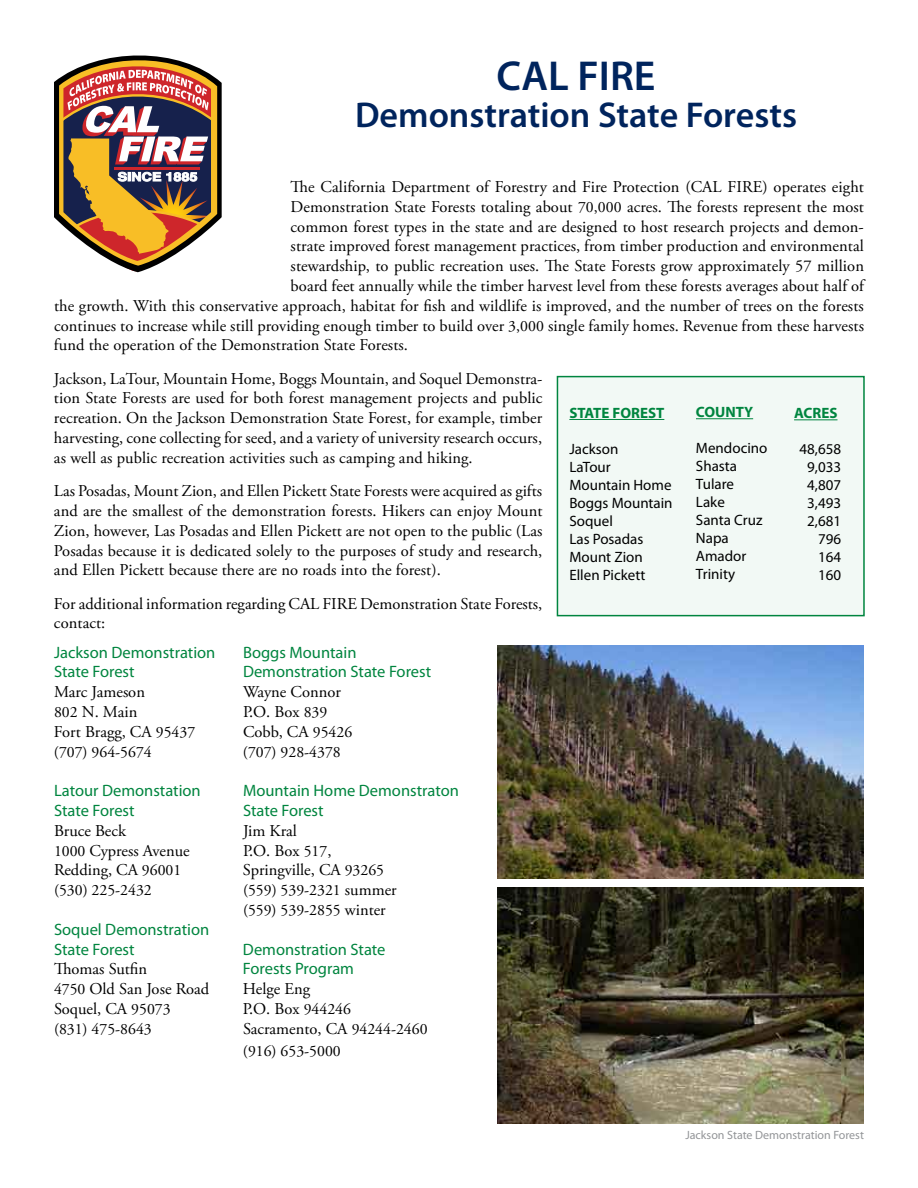
<style>
.page{position:relative;width:918px;height:1188px;background:#fff}
.page>*{position:absolute;margin:0;border:0;box-sizing:border-box;transform-origin:0 0}
.t1{font:600 42px "Myriad Pro";color:#00245d}
.t2{font:600 36px "Myriad Pro";color:#00245d}
.t3{font:16.5px/19.8px "Adobe Garamond Pro";letter-spacing:.005em;color:#000}
.t4{font:16.5px/19.8px "Myriad Pro";color:#00853f}
.t5{font:15.75px/19.8px "Adobe Garamond Pro";color:#000}
.t6{font:15px/18px "Myriad Pro";color:#000}
.t7{font:700 15px "Myriad Pro";color:#00853f}
.t8{font:12px "Myriad Pro";color:#939598}
.s1{font-size:15.75px}
.s2{font-size:16.5px}
</style>
<div class="page">
<svg style="left:54px;top:55px;width:168px;height:218px"></svg>
<div style="left:557px;top:376px;width:308px;height:240px;background:#f2f9f5;border:2px solid #00853f"></div>
<hr style="left:569px;top:419px;width:95px;height:1px;background:#00853f">
<hr style="left:696px;top:418px;width:57px;height:1px;background:#00853f">
<hr style="left:794px;top:419px;width:43px;height:1px;background:#00853f">
<img style="left:497px;top:887px;width:367px;height:236px">
<img style="left:497px;top:645px;width:367px;height:234px">
<h1 class="t1" style="left:496px;top:49px;width:161px">CAL FIRE</h1>
<h2 class="t2" style="left:355px;top:92px;width:444px">Demonstration State Forests</h2>
<p class="t3" style="left:291px;top:177px;width:575px">The California Department of Forestry and Fire Protection (CAL FIRE) operates eight</p>
<p class="t3" style="left:291px;top:197px;width:575px">Demonstration State Forests totaling about <span class="s1">70,000</span> acres. The forests represent the most</p>
<p class="t3" style="left:291px;top:217px;width:575px">common forest types in the state and are designed to host research projects and demon-</p>
<p class="t3" style="left:291px;top:237px;width:575px">strate improved forest management practices, from timber production and environmental</p>
<p class="t3" style="left:291px;top:257px;width:575px">stewardship, to public recreation uses. The State Forests grow approximately 57 million</p>
<p class="t3" style="left:291px;top:276px;width:575px">board feet annually while the timber harvest level from these forests averages about half of</p>
<p class="t3" style="left:54px;top:296px;width:811px">the growth. With this conservative approach, habitat for fish and wildlife is improved, and the number of trees on the forests</p>
<p class="t3" style="left:54px;top:316px;width:811px">continues to increase while still providing enough timber to build over <span class="s1">3,000</span> single family homes. Revenue from these harvests</p>
<p class="t3" style="left:54px;top:336px;width:356px">fund the operation of the Demonstration State Forests.</p>
<p class="t3" style="left:54px;top:369px;width:490px;text-align:justify">Jackson, LaTour, Mountain Home, Boggs Mountain, and Soquel Demonstra&shy;tion State Forests are used for both forest management projects and public recreation. On the Jackson Demonstration State Forest, for example, timber harvesting, cone collecting for seed, and a variety of university research occurs, as well as public recreation activities such as camping and hiking.</p>
<p class="t3" style="left:54px;top:482px;width:490px;text-align:justify">Las Posadas, Mount Zion, and Ellen Pickett State Forests were acquired as gifts and are the smallest of the demonstration forests. Hikers can enjoy Mount Zion, however, Las Posadas and Ellen Pickett are not open to the public (Las Posadas because it is dedicated solely to the purposes of study and research, and Ellen Pickett because there are no roads into the forest).</p>
<p class="t3" style="left:54px;top:594px;width:490px">For additional information regarding CAL FIRE Demonstration State Forests, contact:</p>
<p class="t7" style="left:696px;top:402px;width:59px">COUNTY</p>
<p class="t6" style="left:696px;top:439px;width:73px">Mendocino<br>Shasta<br>Tulare<br>Lake<br>Santa Cruz<br>Napa<br>Amador<br>Trinity</p>
<p class="t7" style="left:569px;top:403px;width:96px">STATE FOREST</p>
<p class="t6" style="left:569px;top:440px;width:105px">Jackson<br>LaTour<br>Mountain Home<br>Boggs Mountain<br>Soquel<br>Las Posadas<br>Mount Zion<br>Ellen Pickett</p>
<p class="t7" style="left:794px;top:404px;width:45px">ACRES</p>
<p class="t6" style="left:800px;top:440px;width:43px;text-align:right">48,658<br>9,033<br>4,807<br>3,493<br>2,681<br>796<br>164<br>160</p>
<p class="t4" style="left:54px;top:642px;width:163px">Jackson Demonstration<br>State Forest</p>
<p class="t3" style="left:54px;top:683px;width:143px">Marc Jameson<br><span class="s1">802</span> N. Main<br>Fort Bragg, CA <span class="s1">95437</span></p>
<p class="t5" style="left:54px;top:742px;width:99px">(707) 964-5674</p>
<p class="t4" style="left:54px;top:780px;width:148px">Latour Demonstation<br>State Forest</p>
<p class="t3" style="left:54px;top:821px;width:137px">Bruce Beck<br><span class="s1">1000</span> Cypress Avenue<br>Redding, CA <span class="s1">96001</span></p>
<p class="t5" style="left:54px;top:881px;width:99px">(530) 225-2432</p>
<p class="t4" style="left:54px;top:919px;width:157px">Soquel Demonstration<br>State Forest</p>
<p class="t3" style="left:54px;top:960px;width:157px">Thomas Sutfin<br><span class="s1">4750</span> Old San Jose Road<br>Soquel, CA <span class="s1">95073</span></p>
<p class="t5" style="left:54px;top:1019px;width:99px">(831) 475-8643</p>
<p class="t4" style="left:243px;top:642px;width:190px">Boggs Mountain<br>Demonstration State Forest</p>
<p class="t3" style="left:243px;top:683px;width:111px">Wayne Connor<br>P.O. Box <span class="s1">839<br></span>Cobb, CA <span class="s1">95426</span></p>
<p class="t5" style="left:243px;top:742px;width:99px">(707) 928-4378</p>
<p class="t4" style="left:243px;top:780px;width:217px">Mountain Home Demonstraton<br>State Forest</p>
<p class="t3" style="left:243px;top:821px;width:143px">Jim Kral<br>P.O. Box <span class="s1">517</span>,<br>Springville, CA <span class="s1">93265</span></p>
<p class="t5" style="left:243px;top:881px;width:155px">(559) 539-2321 <span class="s2">summer </span>(559) 539-2855 <span class="s2">winter</span></p>
<p class="t4" style="left:243px;top:939px;width:144px">Demonstration State<br>Forests Program</p>
<p class="t3" style="left:243px;top:980px;width:186px">Helge Eng<br>P.O. Box <span class="s1">944246<br></span>Sacramento, CA <span class="s1">94244-2460</span></p>
<p class="t5" style="left:243px;top:1042px;width:99px">(916) 653-5000</p>
<p class="t8" style="left:685px;top:1127px;width:180px">Jackson State Demonstration Forest</p>
</div>
